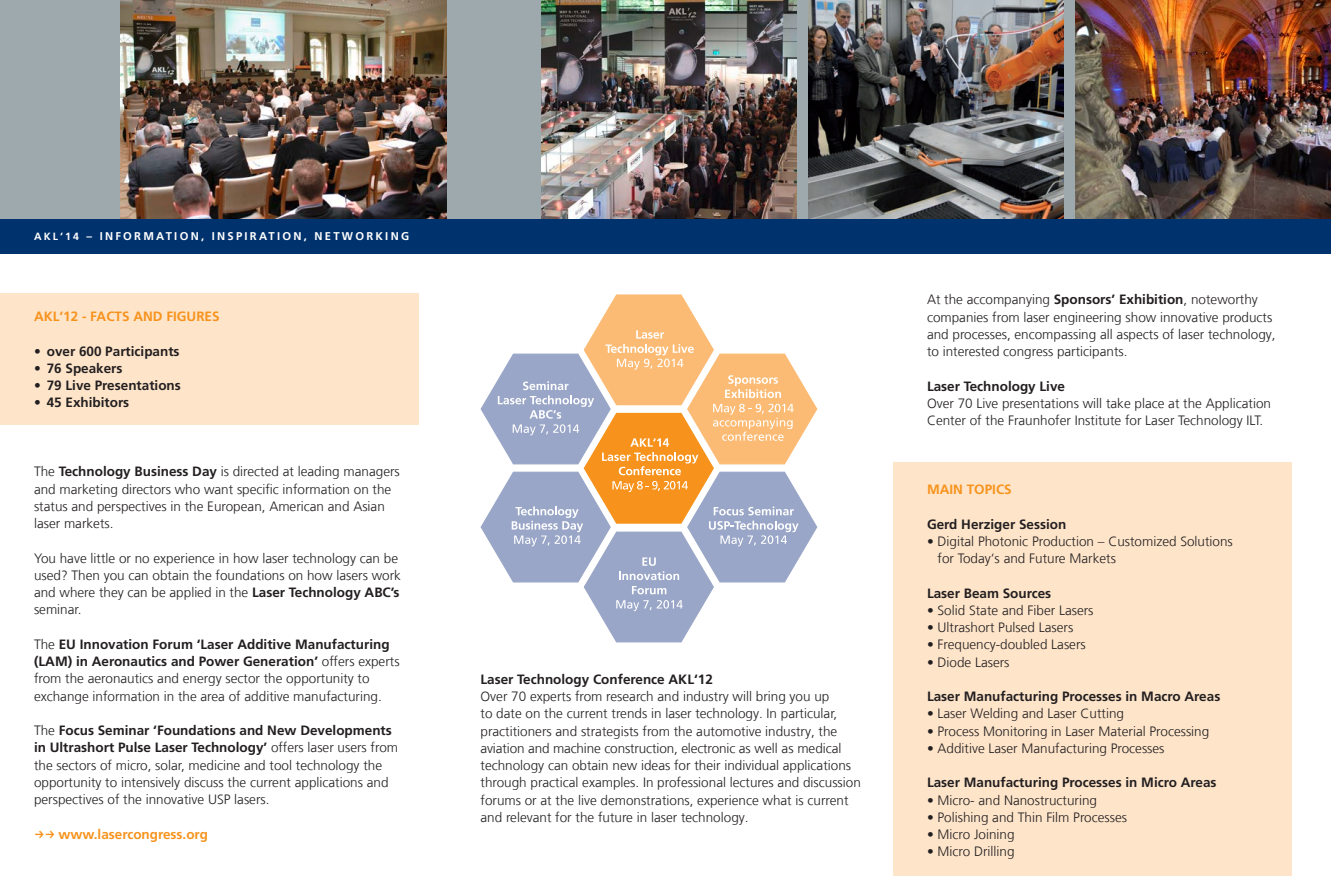
<style>
.page{position:relative;width:1331px;height:893px;background:#fff}
.page>*{position:absolute;margin:0;border:0;box-sizing:border-box;transform-origin:0 0}
.t1{font:300 13.5px/17.2px "Frutiger LT Com";color:#231f20}
.t2{font:700 13.5px "Frutiger LT Com";color:#231f20}
.t3{font:700 13.5px "Frutiger LT Com";color:#f7931d}
.t4{font:700 11.25px "Frutiger LT Com";letter-spacing:.2em;color:#fff}
.s1{font-size:10.5px}
.s2{font-weight:700}
</style>
<div class="page">
<div style="left:0;top:294px;width:418px;height:131px;background:#fee5ca"></div>
<div style="left:0;top:0;width:1331px;height:231px;background:#9da9ad"></div>
<div style="left:0;top:219px;width:1331px;height:34px;background:#00326d"></div>
<img style="left:541px;top:0;width:255px;height:219px">
<img style="left:809px;top:0;width:255px;height:219px">
<img style="left:121px;top:0;width:325px;height:219px">
<img style="left:1076px;top:0;width:255px;height:219px">
<svg style="left:480px;top:294px;width:338px;height:349px"></svg>
<div style="left:893px;top:462px;width:398px;height:413px;background:#fee5ca"></div>
<p class="t4" style="left:34px;top:230px;width:377px"><span class="s1">AKL‘14</span> – INFORMATION, INSPIRATION, NETWORKING</p>
<p class="t3" style="left:34px;top:308px;width:187px">AKL‘12 - FACTS AND FIGURES</p>
<p class="t2" style="left:34px;top:343px;width:147px">• over 600 Participants</p>
<p class="t2" style="left:34px;top:360px;width:90px">• 76 Speakers</p>
<p class="t2" style="left:34px;top:377px;width:148px">• 79 Live Presentations</p>
<p class="t2" style="left:34px;top:395px;width:97px">• 45 Exhibitors</p>
<p class="t1" style="left:34px;top:463px;width:367px">The <span class="s2">Technology Business Day</span> is directed at leading managers and marketing directors who want specific information on the status and perspectives in the European, American and Asian laser markets.</p>
<p class="t1" style="left:34px;top:549px;width:368px">You have little or no experience in how laser technology can be used? Then you can obtain the foundations on how lasers work and where they can be applied in the <span class="s2">Laser Technology ABC’s </span>seminar.</p>
<p class="t1" style="left:34px;top:636px;width:367px">The <span class="s2">EU Innovation Forum ‘Laser Additive Manufacturing (LAM) in Aeronautics and Power Generation’</span> offers experts from the aeronautics and energy sector the opportunity to exchange information in the area of additive manufacturing.</p>
<p class="t1" style="left:34px;top:722px;width:366px">The <span class="s2">Focus Seminar ‘Foundations and New Developments in Ultrashort Pulse Laser Technology’</span> offers laser users from the sectors of micro, solar, medicine and tool technology the opportunity to intensively discuss the current applications and perspectives of the innovative USP lasers.</p>
<p class="t3" style="left:59px;top:826px;width:151px">www.lasercongress.org</p>
<p class="t2" style="left:480px;top:671px;width:234px">Laser Technology Conference AKL‘12</p>
<p class="t1" style="left:480px;top:688px;width:382px">Over 70 experts from research and industry will bring you up<br>to date on the current trends in laser technology. In particular, practitioners and strategists from the automotive industry, the aviation and machine construction, electronic as well as medical technology can obtain new ideas for their individual applications through practical examples. In professional lectures and discussion forums or at the live demonstrations, experience what is current and relevant for the future in laser technology.</p>
<p class="t1" style="left:927px;top:291px;width:350px">At the accompanying <span class="s2">Sponsors’ Exhibition</span>, noteworthy companies from laser engineering show innovative products and processes, encompassing all aspects of laser technology, to interested congress participants.</p>
<p class="t2" style="left:927px;top:378px;width:140px">Laser Technology Live</p>
<p class="t1" style="left:927px;top:395px;width:346px">Over 70 Live presentations will take place at the Application<br>Center of the Fraunhofer Institute for Laser Technology ILT.</p>
<p class="t3" style="left:927px;top:481px;width:86px">MAIN TOPICS</p>
<p class="t2" style="left:927px;top:516px;width:141px">Gerd Herziger Session</p>
<p class="t1" style="left:938px;top:533px;width:297px;text-indent:-11px">• Digital Photonic Production – Customized Solutions for Today‘s and Future Markets</p>
<p class="t2" style="left:927px;top:585px;width:126px">Laser Beam Sources</p>
<p class="t1" style="left:927px;top:602px;width:168px">• Solid State and Fiber Lasers</p>
<p class="t1" style="left:927px;top:619px;width:148px">• Ultrashort Pulsed Lasers</p>
<p class="t1" style="left:927px;top:636px;width:160px">• Frequency-doubled Lasers</p>
<p class="t1" style="left:927px;top:653px;width:84px">• Diode Lasers</p>
<p class="t2" style="left:927px;top:688px;width:295px">Laser Manufacturing Processes in Macro Areas</p>
<p class="t1" style="left:927px;top:705px;width:199px">• Laser Welding and Laser Cutting</p>
<p class="t1" style="left:927px;top:722px;width:284px">• Process Monitoring in Laser Material Processing</p>
<p class="t1" style="left:927px;top:740px;width:239px">• Additive Laser Manufacturing Processes</p>
<p class="t2" style="left:927px;top:775px;width:291px">Laser Manufacturing Processes in Micro Areas</p>
<p class="t1" style="left:927px;top:791px;width:172px">• Micro- and Nanostructuring</p>
<p class="t1" style="left:927px;top:809px;width:202px">• Polishing and Thin Film Processes</p>
<p class="t1" style="left:927px;top:826px;width:89px">• Micro Joining</p>
<p class="t1" style="left:927px;top:843px;width:89px">• Micro Drilling</p>
</div>
